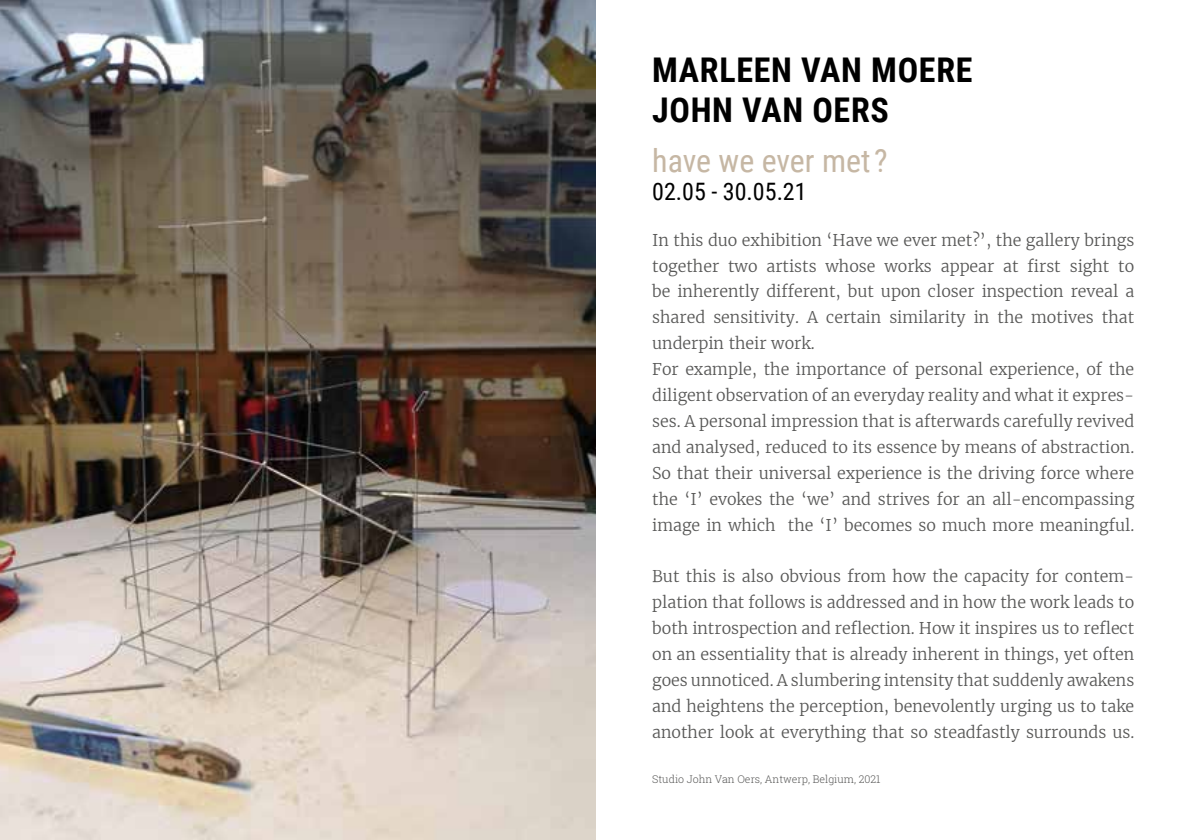
<style>
.page{position:relative;width:1191px;height:840px;background:#fff}
.page>*{position:absolute;margin:0;border:0;box-sizing:border-box;transform-origin:0 0}
.t1{font:700 34px/39.6px "Roboto Condensed";letter-spacing:.02em;color:#000}
.t2{font:32px "Roboto Condensed";color:#c6b7a4}
.t3{font:24px "Roboto Condensed";color:#000}
.t4{font:300 16px/25.8px "Merriweather";color:#575756}
.t5{font:300 10.6px "Roboto Slab";color:#575756}
</style>
<div class="page">
<img style="left:0;top:0;width:595px;height:839px">
<h1 class="t1" style="left:652px;top:49px;width:322px">MARLEEN VAN MOERE<br>JOHN VAN OERS</h1>
<h2 class="t2" style="left:652px;top:138px;width:237px">have we ever met ?</h2>
<h3 class="t3" style="left:652px;top:175px;width:156px">02.05 - 30.05.21</h3>
<p class="t4" style="left:652px;top:226px;width:483px">In this duo exhibition ‘Have we ever met?’, the gallery brings together two artists whose works appear at first sight to be inherently different, but upon closer inspection reveal a shared sensitivity. A certain similarity in the motives that underpin their work.<br>For example, the importance of personal experience, of the diligent observation of an everyday reality and what it expres&shy;ses. A personal impression that is afterwards carefully revived and analysed, reduced to its essence by means of abstraction.<br>So that their universal experience is the driving force where the ‘I’ evokes the ‘we’ and strives for an all-encompassing image in which the ‘I’ becomes so much more meaningful.</p>
<p class="t4" style="left:652px;top:563px;width:483px;text-align:justify">But this is also obvious from how the capacity for contem&shy;plation that follows is addressed and in how the work leads to both introspection and reflection. How it inspires us to reflect on an essentiality that is already inherent in things, yet often goes unnoticed. A slumbering intensity that suddenly awakens and heightens the perception, benevolently urging us to take another look at everything that so steadfastly surrounds us.</p>
<p class="t5" style="left:652px;top:771px;width:230px">Studio John Van Oers, Antwerp, Belgium, 2021</p>
</div>
